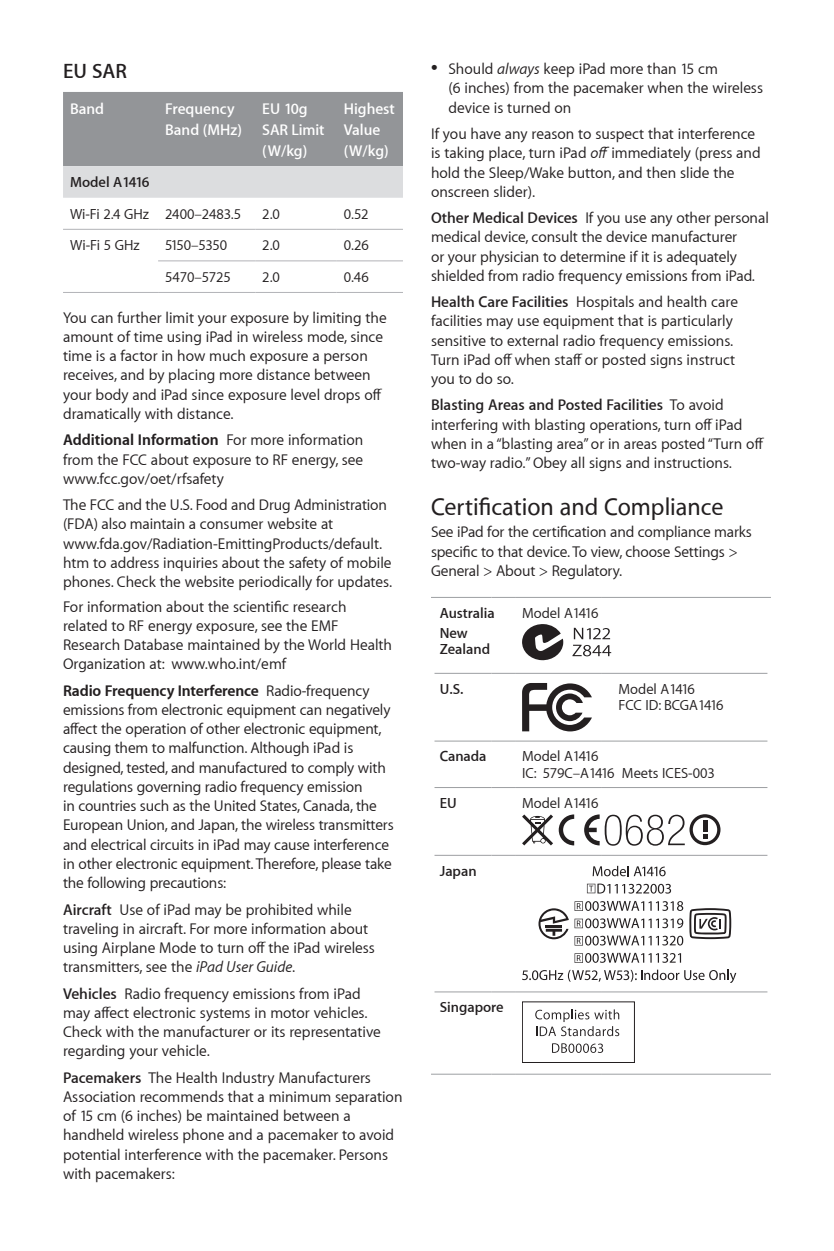
<style>
.page{position:relative;width:834px;height:1251px;background:#fff}
.page>*{position:absolute;margin:0;border:0;box-sizing:border-box;transform-origin:0 0}
.t1{font:500 24.5px "Myriad Set";color:#231f20}
.t2{font:600 21px "Myriad Set";color:#231f20}
.t3{font:15.75px/19.2px "Myriad Set Text";color:#231f20}
.t4{font:700 15.75px "Myriad Set";letter-spacing:-.01em;color:#231f20}
.t5{font:600 15.75px/21px "Myriad Set";color:#fff}
.t6{font:600 15.75px "Myriad Set";color:#231f20}
.t7{font:14.7px/16.8px "Myriad Set Text";color:#231f20}
.t8{font:600 14.7px/20.3px "Myriad Set";color:#231f20}
.t9{font:14.7px "Myriad Set Text";letter-spacing:-.03em;color:#231f20}
.s1{font-family:"Myriad Set Text";font-weight:400}
.s2{font-family:"Myriad Set";font-weight:600}
.s3{font-style:italic}
.s4{font-family:"Apple Icon Four";font-size:21px}
</style>
<div class="page">
<svg style="left:63px;top:92px;width:340px;height:106px;background:#a9aaad"></svg>
<hr style="left:63px;top:229px;width:95px;height:1px;background:#b2b3b7">
<hr style="left:158px;top:229px;width:97px;height:1px;background:#b2b3b7">
<hr style="left:255px;top:229px;width:81px;height:1px;background:#b2b3b7">
<hr style="left:336px;top:229px;width:67px;height:1px;background:#b2b3b7">
<hr style="left:158px;top:260px;width:97px;height:1px;background:#b2b3b7">
<hr style="left:255px;top:260px;width:81px;height:1px;background:#b2b3b7">
<hr style="left:336px;top:260px;width:67px;height:1px;background:#b2b3b7">
<hr style="left:63px;top:292px;width:95px;height:1px;background:#b2b3b7">
<hr style="left:158px;top:292px;width:97px;height:1px;background:#b2b3b7">
<hr style="left:255px;top:292px;width:81px;height:1px;background:#b2b3b7">
<hr style="left:336px;top:292px;width:67px;height:1px;background:#b2b3b7">
<hr style="left:434px;top:740px;width:57px;height:1px;background:#9d9fa2">
<svg style="left:491px;top:740px;width:24px;height:1px"></svg>
<hr style="left:515px;top:740px;width:86px;height:1px;background:#9d9fa2">
<hr style="left:601px;top:740px;width:166px;height:1px;background:#9d9fa2">
<hr style="left:431px;top:596px;width:60px;height:2px;background:#9d9fa2">
<hr style="left:491px;top:596px;width:24px;height:2px;background:#9d9fa2">
<hr style="left:515px;top:596px;width:86px;height:2px;background:#9d9fa2">
<hr style="left:601px;top:596px;width:169px;height:2px;background:#9d9fa2">
<hr style="left:434px;top:672px;width:57px;height:1px;background:#9d9fa2">
<svg style="left:491px;top:672px;width:24px;height:1px"></svg>
<hr style="left:515px;top:672px;width:86px;height:1px;background:#9d9fa2">
<hr style="left:601px;top:672px;width:166px;height:1px;background:#9d9fa2">
<hr style="left:434px;top:786px;width:57px;height:2px;background:#9d9fa2">
<hr style="left:491px;top:786px;width:24px;height:2px;background:#9d9fa2">
<hr style="left:515px;top:786px;width:86px;height:2px;background:#9d9fa2">
<hr style="left:601px;top:786px;width:166px;height:2px;background:#9d9fa2">
<hr style="left:434px;top:854px;width:57px;height:1px;background:#9d9fa2">
<svg style="left:491px;top:854px;width:24px;height:1px"></svg>
<hr style="left:515px;top:854px;width:86px;height:1px;background:#9d9fa2">
<hr style="left:601px;top:854px;width:166px;height:1px;background:#9d9fa2">
<hr style="left:434px;top:991px;width:57px;height:1px;background:#9d9fa2">
<svg style="left:491px;top:991px;width:24px;height:1px"></svg>
<hr style="left:515px;top:991px;width:86px;height:1px;background:#9d9fa2">
<hr style="left:601px;top:991px;width:166px;height:1px;background:#9d9fa2">
<hr style="left:431px;top:1073px;width:60px;height:1px;background:#9d9fa2">
<svg style="left:491px;top:1073px;width:24px;height:1px"></svg>
<hr style="left:515px;top:1073px;width:86px;height:1px;background:#9d9fa2">
<hr style="left:601px;top:1073px;width:169px;height:1px;background:#9d9fa2">
<svg style="left:572px;top:627px;width:39px;height:29px"></svg>
<svg style="left:522px;top:624px;width:41px;height:36px"></svg>
<svg style="left:522px;top:683px;width:70px;height:48px"></svg>
<svg style="left:584px;top:814px;width:136px;height:31px"></svg>
<svg style="left:522px;top:814px;width:52px;height:31px"></svg>
<svg style="left:538px;top:908px;width:30px;height:31px"></svg>
<svg style="left:689px;top:908px;width:42px;height:30px"></svg>
<svg style="left:592px;top:865px;width:73px;height:11px"></svg>
<svg style="left:574px;top:900px;width:109px;height:10px"></svg>
<svg style="left:574px;top:918px;width:109px;height:10px"></svg>
<svg style="left:574px;top:935px;width:109px;height:10px"></svg>
<svg style="left:574px;top:952px;width:107px;height:10px"></svg>
<svg style="left:522px;top:969px;width:214px;height:13px"></svg>
<svg style="left:587px;top:883px;width:84px;height:10px"></svg>
<svg style="left:535px;top:1009px;width:84px;height:26px"></svg>
<svg style="left:552px;top:1043px;width:51px;height:9px"></svg>
<h2 class="t2" style="left:63px;top:58px;width:65px">EU SAR</h2>
<p class="t5" style="left:70px;top:97px;width:36px">Band</p>
<p class="t5" style="left:165px;top:97px;width:78px">Frequency<br>Band (MHz)</p>
<p class="t5" style="left:262px;top:97px;width:64px">EU 10g<br>SAR Limit (W/kg)</p>
<p class="t5" style="left:343px;top:97px;width:53px">Highest<br>Value (W/kg)</p>
<p class="t8" style="left:70px;top:172px;width:81px">Model A1416</p>
<p class="t7" style="left:70px;top:205px;width:173px">Wi-Fi 2.4 GHz 2400–2483.5</p>
<p class="t7" style="left:262px;top:205px;width:19px">2.0</p>
<p class="t7" style="left:343px;top:205px;width:26px">0.52</p>
<p class="t7" style="left:70px;top:237px;width:71px">Wi-Fi 5 GHz</p>
<p class="t9" style="left:165px;top:236px;width:64px">5150–5350</p>
<p class="t7" style="left:262px;top:237px;width:19px">2.0</p>
<p class="t7" style="left:343px;top:237px;width:27px">0.26</p>
<p class="t7" style="left:165px;top:268px;width:67px">5470–5725</p>
<p class="t7" style="left:262px;top:268px;width:19px">2.0</p>
<p class="t7" style="left:343px;top:268px;width:27px">0.46</p>
<p class="t3" style="left:63px;top:307px;width:325px">You can further limit your exposure by limiting the amount of time using iPad in wireless mode, since time is a factor in how much exposure a person receives, and by placing more distance between your body and iPad since exposure level drops off dramatically with distance.</p>
<p class="t4" style="left:63px;top:430px;width:302px">Additional Information <span class="s1">For more information</span></p>
<p class="t3" style="left:63px;top:449px;width:301px">from the FCC about exposure to RF energy, see www.fcc.gov/oet/rfsafety</p>
<p class="t3" style="left:63px;top:494px;width:330px">The FCC and the U.S. Food and Drug Administration (FDA) also maintain a consumer website at www.fda.gov/Radiation-EmittingProducts/default. htm to address inquiries about the safety of mobile phones. Check the website periodically for updates.</p>
<p class="t3" style="left:63px;top:596px;width:330px">For information about the scientific research related to RF energy exposure, see the EMF Research Database maintained by the World Health Organization at: www.who.int/emf</p>
<p class="t4" style="left:63px;top:680px;width:308px">Radio Frequency Interference <span class="s1">Radio-frequency</span></p>
<p class="t3" style="left:63px;top:699px;width:332px">emissions from electronic equipment can negatively affect the operation of other electronic equipment, causing them to malfunction. Although iPad is designed, tested, and manufactured to comply with regulations governing radio frequency emission<br>in countries such as the United States, Canada, the European Union, and Japan, the wireless transmitters and electrical circuits in iPad may cause interference in other electronic equipment. Therefore, please take the following precautions:</p>
<p class="t3" style="left:63px;top:899px;width:313px"><span class="s2">Aircraft</span> Use of iPad may be prohibited while traveling in aircraft. For more information about using Airplane Mode to turn off the iPad wireless transmitters, see the <span class="s3">iPad User Guide</span>.</p>
<p class="t3" style="left:63px;top:983px;width:319px"><span class="s2">Vehicles</span> Radio frequency emissions from iPad may affect electronic systems in motor vehicles.<br>Check with the manufacturer or its representative regarding your vehicle.</p>
<p class="t3" style="left:63px;top:1067px;width:341px"><span class="s2">Pacemakers</span> The Health Industry Manufacturers Association recommends that a minimum separation of 15 cm (6 inches) be maintained between a handheld wireless phone and a pacemaker to avoid potential interference with the pacemaker. Persons with pacemakers:</p>
<p class="t3" style="left:448px;top:59px;width:316px;text-indent:-18px"><span class="s4">Â</span> Should <span class="s3">always</span> keep iPad more than 15 cm<br>(6 inches) from the pacemaker when the wireless device is turned on</p>
<p class="t3" style="left:431px;top:124px;width:331px">If you have any reason to suspect that interference is taking place, turn iPad <span class="s3">off</span> immediately (press and hold the Sleep/Wake button, and then slide the onscreen slider).</p>
<p class="t3" style="left:431px;top:208px;width:339px"><span class="s2">Other Medical Devices</span> If you use any other personal medical device, consult the device manufacturer<br>or your physician to determine if it is adequately shielded from radio frequency emissions from iPad.</p>
<p class="t3" style="left:431px;top:292px;width:308px"><span class="s2">Health Care Facilities</span> Hospitals and health care facilities may use equipment that is particularly sensitive to external radio frequency emissions.<br>Turn iPad off when staff or posted signs instruct you to do so.</p>
<p class="t6" style="left:431px;top:395px;width:294px">Blasting Areas and Posted Facilities <span class="s1">To avoid</span></p>
<p class="t3" style="left:431px;top:414px;width:334px">interfering with blasting operations, turn off iPad when in a “blasting area” or in areas posted “Turn off two-way radio.” Obey all signs and instructions.</p>
<h1 class="t1" style="left:431px;top:491px;width:294px">Certification and Compliance</h1>
<p class="t3" style="left:431px;top:522px;width:322px">See iPad for the certification and compliance marks specific to that device. To view, choose Settings &gt;<br>General &gt; About &gt; Regulatory.</p>
<p class="t8" style="left:439px;top:602px;width:56px">Australia<br>New</p>
<p class="t8" style="left:439px;top:639px;width:52px">Zealand</p>
<p class="t7" style="left:522px;top:604px;width:78px">Model A1416</p>
<p class="t8" style="left:439px;top:678px;width:25px">U.S.</p>
<p class="t7" style="left:618px;top:679px;width:107px">Model A1416<br>FCC ID: BCGA1416</p>
<p class="t8" style="left:439px;top:745px;width:48px">Canada</p>
<p class="t7" style="left:522px;top:747px;width:194px">Model A1416<br>IC: 579C–A1416 Meets ICES-003</p>
<p class="t8" style="left:439px;top:792px;width:18px">EU</p>
<p class="t7" style="left:522px;top:794px;width:78px">Model A1416</p>
<p class="t8" style="left:439px;top:860px;width:38px">Japan</p>
<p class="t8" style="left:439px;top:996px;width:65px">Singapore</p>
</div>
